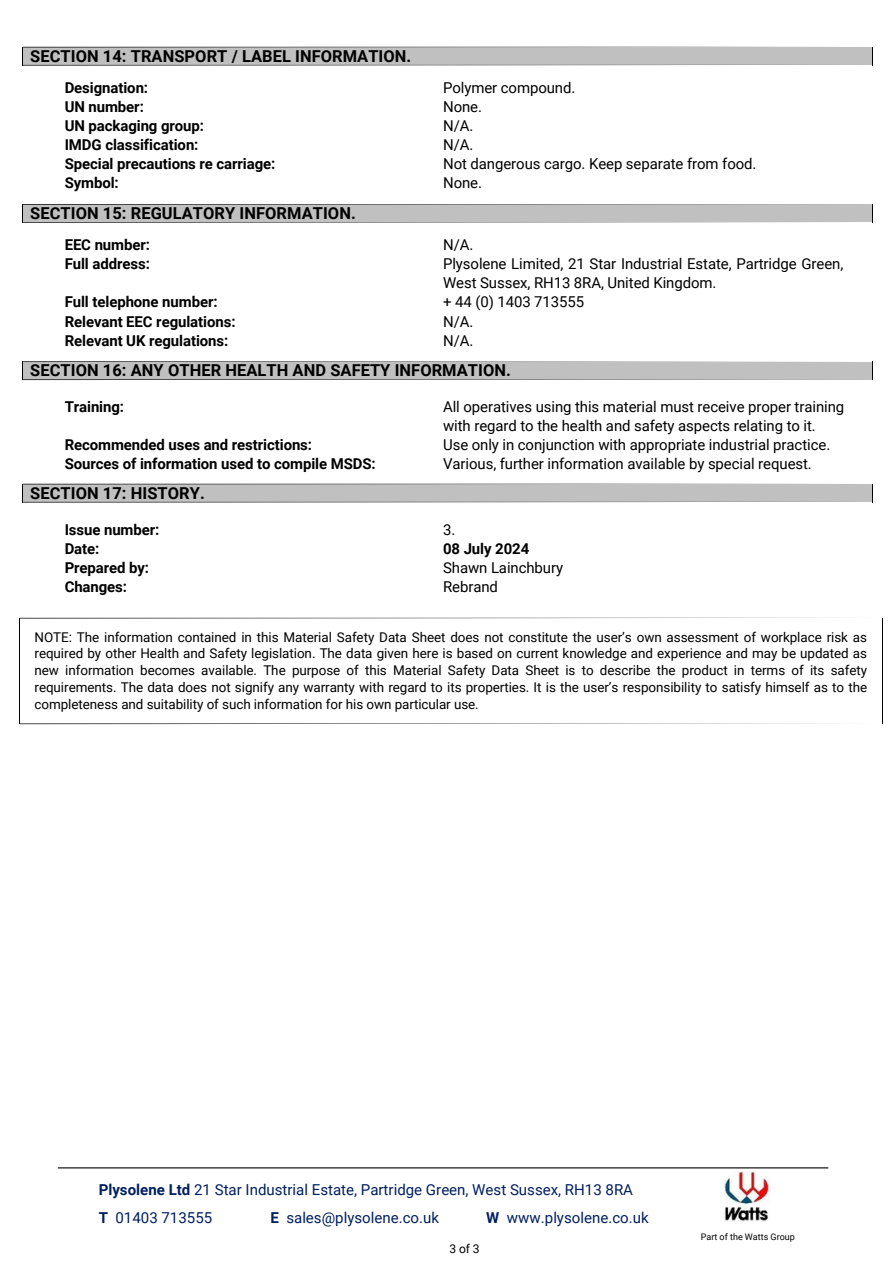
<style>
.page{position:relative;width:894px;height:1264px;background:#fff}
.page>*{position:absolute;margin:0;border:0;box-sizing:border-box;transform-origin:0 0}
.t1{font:700 16.5px "Roboto";letter-spacing:.005em;color:#000}
.t2{font:15px/19.2px "Roboto";letter-spacing:-.005em;color:#000}
.t3{font:700 15px/19.2px "Roboto";letter-spacing:-.005em;color:#000}
.t4{font:15px "Roboto";color:#002060}
.t5{font:13.5px/16.8px "Roboto";letter-spacing:-.005em;color:#000;text-align:justify}
.t6{font:12px "Roboto";color:#000}
.t7{font:9px "Roboto";color:#000}
.s1{font-weight:700}
</style>
<div class="page">
<svg style="left:22px;top:47px;width:850px;height:19px;background:#bcbcbc"></svg>
<svg style="left:22px;top:204px;width:850px;height:19px;background:#bababa"></svg>
<svg style="left:22px;top:361px;width:850px;height:19px;background:#bababa"></svg>
<svg style="left:22px;top:484px;width:850px;height:19px;background:#bcbcbc"></svg>
<svg style="left:20px;top:618px;width:593px;height:1px"></svg>
<hr style="left:19px;top:618px;width:1px;height:105px;background:#000">
<hr style="left:881px;top:618px;width:1px;height:105px;background:#000">
<svg style="left:19px;top:723px;width:812px;height:1px"></svg>
<img style="left:724px;top:1171px;width:46px;height:50px">
<hr style="left:58px;top:1167px;width:770px;height:1px;background:#000">
<p class="t1" style="left:30px;top:47px;width:382px">SECTION 14: TRANSPORT / LABEL INFORMATION.</p>
<h4 class="t3" style="left:65px;top:78px;width:212px">Designation:<br>UN number:<br>UN packaging group:<br>IMDG classification:<br>Special precautions re carriage:</h4>
<h3 class="t3" style="left:65px;top:174px;width:56px">Symbol:</h3>
<h3 class="t1" style="left:30px;top:204px;width:327px">SECTION 15: REGULATORY INFORMATION.</h3>
<p class="t3" style="left:65px;top:235px;width:87px">EEC number:<br>Full address:</p>
<p class="t3" style="left:65px;top:293px;width:154px">Full telephone number:</p>
<h1 class="t3" style="left:65px;top:312px;width:172px">Relevant EEC regulations:<br>Relevant UK regulations:</h1>
<h1 class="t2" style="left:443px;top:78px;width:315px">Polymer compound.<br>None.<br>N/A.<br>N/A.<br>Not dangerous cargo. Keep separate from food.<br>None.</h1>
<p class="t2" style="left:443px;top:235px;width:401px">N/A.<br>Plysolene Limited, 21 Star Industrial Estate, Partridge Green,<br>West Sussex, RH13 8RA, United Kingdom.<br>+ 44 (0) 1403 713555<br>N/A.<br>N/A.</p>
<h4 class="t1" style="left:30px;top:361px;width:482px">SECTION 16: ANY OTHER HEALTH AND SAFETY INFORMATION.</h4>
<h3 class="t3" style="left:65px;top:397px;width:61px">Training:</h3>
<p class="t3" style="left:65px;top:435px;width:312px">Recommended uses and restrictions:<br>Sources of information used to compile MSDS:</p>
<h1 class="t1" style="left:30px;top:483px;width:176px">SECTION 17: HISTORY.</h1>
<h3 class="t3" style="left:65px;top:520px;width:96px">Issue number:<br>Date:<br>Prepared by:<br>Changes:</h3>
<h4 class="t2" style="left:443px;top:397px;width:402px">All operatives using this material must receive proper training with regard to the health and safety aspects relating to it.<br>Use only in conjunction with appropriate industrial practice.<br>Various, further information available by special request.</h4>
<p class="t2" style="left:443px;top:520px;width:121px">3.<br><span class="s1">08 July 2024<br></span>Shawn Lainchbury<br>Rebrand</p>
<h4 class="t5" style="left:34px;top:628px;width:833px">NOTE: The information contained in this Material Safety Data Sheet does not constitute the user’s own assessment of workplace risk as required by other Health and Safety legislation. The data given here is based on current knowledge and experience and may be updated as new information becomes available. The purpose of this Material Safety Data Sheet is to describe the product in terms of its safety requirements. The data does not signify any warranty with regard to its properties. It is the user’s responsibility to satisfy himself as to the completeness and suitability of such information for his own particular use.</h4>
<h2 class="t4" style="left:99px;top:1180px;width:535px"><span class="s1">Plysolene Ltd</span> 21 Star Industrial Estate, Partridge Green, West Sussex, RH13 8RA</h2>
<h4 class="t4" style="left:99px;top:1208px;width:115px"><span class="s1">T</span> 01403 713555</h4>
<p class="t4" style="left:270px;top:1208px;width:170px"><span class="s1">E</span> sales@plysolene.co.uk</p>
<p class="t4" style="left:486px;top:1208px;width:164px"><span class="s1">W</span> www.plysolene.co.uk</p>
<p class="t6" style="left:449px;top:1241px;width:32px">3of3</p>
<p class="t7" style="left:700px;top:1231px;width:96px">Part of the Watts Group</p>
</div>
